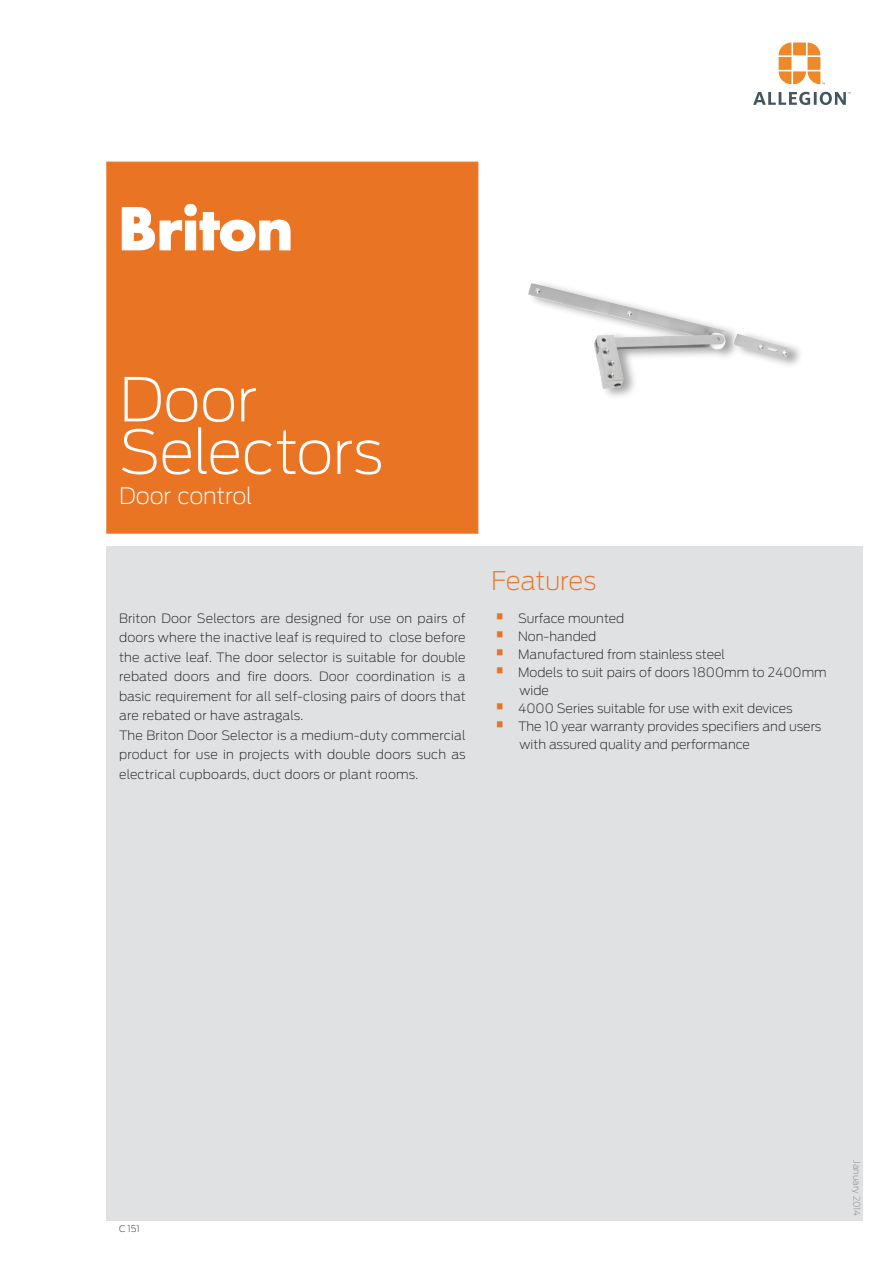
<style>
.page{position:relative;width:893px;height:1263px;background:#fff}
.page>*{position:absolute;margin:0;border:0;box-sizing:border-box;transform-origin:0 0}
.t1{font:200 60px/52.5px "Antenna";letter-spacing:-.015em;color:#fff}
.t2{font:200 25.5px "Antenna";letter-spacing:-.01em;color:#e97524}
.t3{font:200 22.5px "Antenna";letter-spacing:-.01em;color:#fff}
.A_Front_Page_Write_u{font:200 12.75px/19.5px "Antenna";letter-spacing:.015em;color:#222121;text-align:justify}
.A_Performance_Featur{font:200 12.75px/18px "Antenna";color:#222121}
.t4{font:200 9px "Antenna";color:#7f8386}
.t5{font:200 9px "Antenna";color:#222121}
.s1{font-size:45px;color:#e97524}
</style>
<div class="page">
<div style="left:106px;top:546px;width:757px;height:674px;background:#e0e1e3"></div>
<div style="left:106px;top:162px;width:372px;height:372px;background:#e97524;border:1px solid #e97524"></div>
<svg style="left:779px;top:43px;width:46px;height:41px"></svg>
<svg style="left:753px;top:92px;width:97px;height:13px"></svg>
<img style="left:528px;top:283px;width:263px;height:106px">
<svg style="left:122px;top:204px;width:168px;height:47px"></svg>
<p class="t1" style="left:119px;top:371px;width:266px">Door<br>Selectors</p>
<p class="t3" style="left:119px;top:481px;width:135px">Door control</p>
<p class="A_Front_Page_Write_u" style="left:119px;top:608px;width:348px">Briton Door Selectors are designed for use on pairs of doors where the inactive leaf is required to close before the active leaf. The door selector is suitable for double rebated doors and fire doors. Door coordination is a basic requirement for all self-closing pairs of doors that are rebated or have astragals.</p>
<p class="A_Front_Page_Write_u" style="left:119px;top:725px;width:348px">The Briton Door Selector is a medium-duty commercial product for use in projects with double doors such as electrical cupboards, duct doors or plant rooms.</p>
<p class="t2" style="left:491px;top:564px;width:107px">Features</p>
<p class="A_Performance_Featur" style="left:492px;top:609px;width:133px"><span class="s1">•</span> Surface mounted</p>
<p class="A_Performance_Featur" style="left:492px;top:627px;width:105px"><span class="s1">•</span> Non-handed</p>
<p class="A_Performance_Featur" style="left:492px;top:645px;width:234px"><span class="s1">•</span> Manufactured from stainless steel</p>
<p class="A_Performance_Featur" style="left:519px;top:663px;width:309px;text-indent:-27px"><span class="s1">•</span> Models to suit pairs of doors 1800mm to 2400mm wide</p>
<p class="A_Performance_Featur" style="left:492px;top:699px;width:302px"><span class="s1">•</span> 4000 Series suitable for use with exit devices</p>
<p class="A_Performance_Featur" style="left:519px;top:717px;width:303px;text-indent:-27px"><span class="s1">•</span> The 10 year warranty provides specifiers and users with assured quality and performance</p>
<p class="t5" style="left:119px;top:1223px;width:22px">C 151</p>
<p class="t4" style="left:863px;top:1160px;width:57px;rotate:90deg">January 2014</p>
</div>
